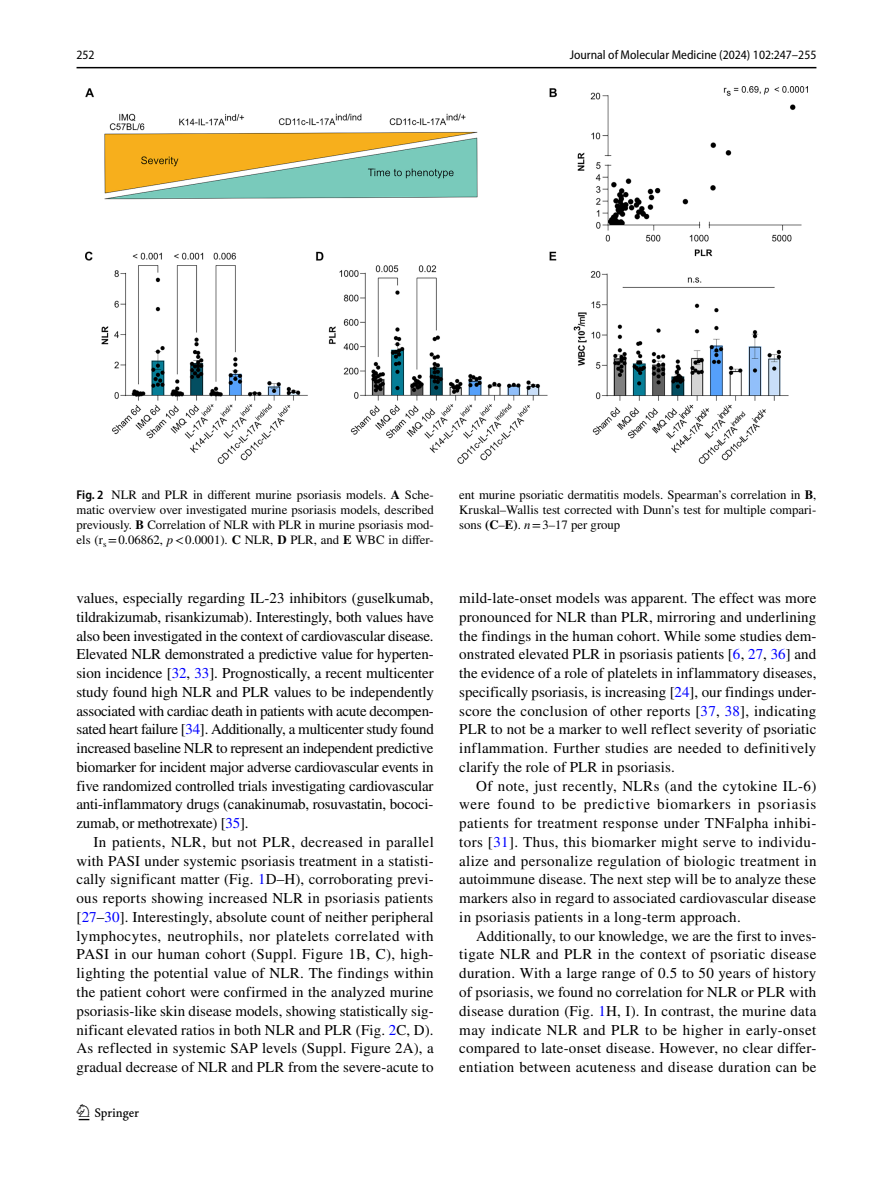
<style>
.page{position:relative;width:893px;height:1187px;background:#fff}
.page>*{position:absolute;margin:0;border:0;box-sizing:border-box;transform-origin:0 0}
.t1{font:22.5px "Springnew Regular 2";color:#000}
.t2{font:15px/18.8px "STIX";letter-spacing:.01em;color:#000;text-align:justify}
.t3{font:12.75px/15px "STIX";color:#000;text-align:justify}
.t4{font:semi-condensed 12.75px "Myriad Pro";color:#000}
.s1{font-family:"Myriad Pro";font-weight:600;font-stretch:semi-condensed}
.s2{font-weight:700}
.s3{font-style:italic}
.s4{color:#00f}
</style>
<div class="page">
<hr style="left:77px;top:67px;width:739px;height:1px;background:#000">
<img style="left:85px;top:87px;width:723px;height:377px">
<p class="t4" style="left:77px;top:48px;width:20px">252</p>
<p class="t4" style="left:570px;top:48px;width:248px">Journal of Molecular Medicine (2024) 102:247–255</p>
<p class="t3" style="left:77px;top:488px;width:359px"><span class="s1">Fig. 2</span> NLR and PLR in different murine psoriasis models. <span class="s2">A</span> Sche&shy;matic overview over investigated murine psoriasis models, described previously. <span class="s2">B</span> Correlation of NLR with PLR in murine psoriasis mod&shy;els (r<sub>s</sub> =0.06862, <span class="s3">p</span>&lt;0.0001). <span class="s2">C</span> NLR, <span class="s2">D</span> PLR, and <span class="s2">E</span> WBC in differ-</p>
<p class="t3" style="left:459px;top:488px;width:359px">ent murine psoriatic dermatitis models. Spearman’s correlation in <span class="s2">B</span>, Kruskal–Wallis test corrected with Dunn’s test for multiple compari&shy;sons <span class="s2">(C</span>–<span class="s2">E)</span>. <span class="s3">n</span>=3–17 per group</p>
<p class="t2" style="left:77px;top:589px;width:359px">values, especially regarding IL-23 inhibitors (guselkumab, tildrakizumab, risankizumab). Interestingly, both values have also been investigated in the context of cardiovascular disease.<br>Elevated NLR demonstrated a predictive value for hyperten&shy;sion incidence [<span class="s4">32</span>, <span class="s4">33</span>]. Prognostically, a recent multicenter study found high NLR and PLR values to be independently associated with cardiac death in patients with acute decompen&shy;sated heart failure [<span class="s4">34</span>]. Additionally, a multicenter study found increased baseline NLR to represent an independent predictive biomarker for incident major adverse cardiovascular events in five randomized controlled trials investigating cardiovascular anti-inflammatory drugs (canakinumab, rosuvastatin, bococi&shy;zumab, or methotrexate) [<span class="s4">35</span>].</p>
<p class="t2" style="left:77px;top:833px;width:359px;text-indent:17px">In patients, NLR, but not PLR, decreased in parallel with PASI under systemic psoriasis treatment in a statisti&shy;cally significant matter (Fig. <span class="s4">1</span>D–H), corroborating previ&shy;ous reports showing increased NLR in psoriasis patients [<span class="s4">27</span>–<span class="s4">30</span>]. Interestingly, absolute count of neither peripheral lymphocytes, neutrophils, nor platelets correlated with PASI in our human cohort (Suppl. Figure 1B, C), high&shy;lighting the potential value of NLR. The findings within the patient cohort were confirmed in the analyzed murine psoriasis-like skin disease models, showing statistically sig&shy;nificant elevated ratios in both NLR and PLR (Fig. <span class="s4">2</span>C, D).<br>As reflected in systemic SAP levels (Suppl. Figure 2A), a gradual decrease of NLR and PLR from the severe-acute to</p>
<h1 class="t1" style="left:79px;top:1104px;width:62px">1 3</h1>
<p class="t2" style="left:459px;top:589px;width:359px">mild-late-onset models was apparent. The effect was more pronounced for NLR than PLR, mirroring and underlining the findings in the human cohort. While some studies dem&shy;onstrated elevated PLR in psoriasis patients [<span class="s4">6</span>, <span class="s4">27</span>, <span class="s4">36</span>] and the evidence of a role of platelets in inflammatory diseases, specifically psoriasis, is increasing [<span class="s4">24</span>], our findings under&shy;score the conclusion of other reports [<span class="s4">37</span>, <span class="s4">38</span>], indicating PLR to not be a marker to well reflect severity of psoriatic inflammation. Further studies are needed to definitively clarify the role of PLR in psoriasis.</p>
<p class="t2" style="left:459px;top:777px;width:359px;text-indent:17px">Of note, just recently, NLRs (and the cytokine IL-6) were found to be predictive biomarkers in psoriasis patients for treatment response under TNFalpha inhibi&shy;tors [<span class="s4">31</span>]. Thus, this biomarker might serve to individu&shy;alize and personalize regulation of biologic treatment in autoimmune disease. The next step will be to analyze these markers also in regard to associated cardiovascular disease in psoriasis patients in a long-term approach.</p>
<p class="t2" style="left:459px;top:927px;width:359px;text-indent:17px">Additionally, to our knowledge, we are the first to inves&shy;tigate NLR and PLR in the context of psoriatic disease duration. With a large range of 0.5 to 50 years of history of psoriasis, we found no correlation for NLR or PLR with disease duration (Fig. <span class="s4">1</span>H, I). In contrast, the murine data may indicate NLR and PLR to be higher in early-onset compared to late-onset disease. However, no clear differ&shy;entiation between acuteness and disease duration can be</p>
</div>
